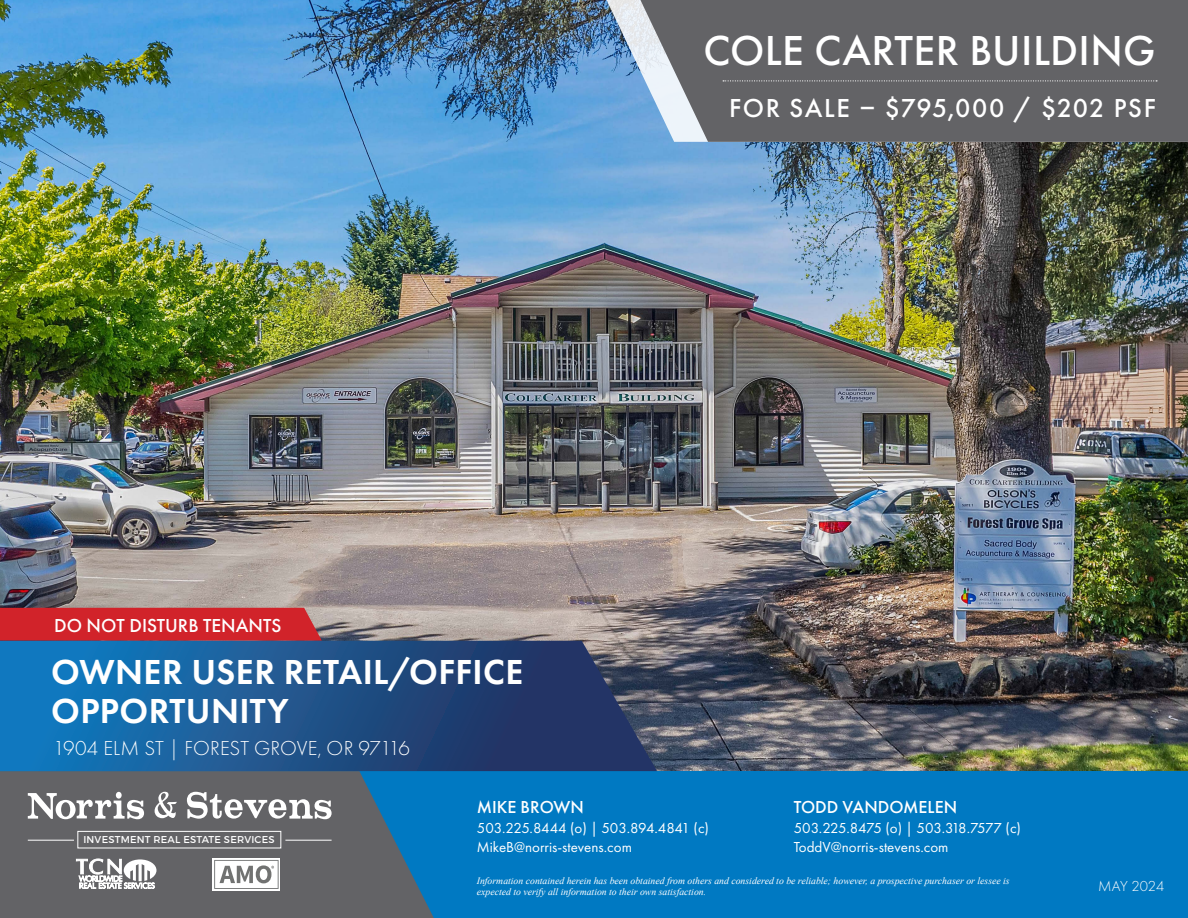
<style>
.page{position:relative;width:1188px;height:918px;background:#fff}
.page>*{position:absolute;margin:0;border:0;box-sizing:border-box;transform-origin:0 0}
.t1{font:500 43.5px "Futura PT";letter-spacing:.01em;color:#fff}
.t2{font:600 36px/39px "Futura PT";letter-spacing:.01em;color:#fff}
.t3{font:500 27px "Futura PT";letter-spacing:.06em;color:#fff}
.t4{font:300 21px "Futura PT";color:#fff}
.t5{font:500 19.5px "Futura PT";color:#fff}
.Subheaders{font:500 18px "Futura PT";color:#fff}
.Body{font:15px "Futura PT";color:#fff}
.Body-2{font:15px "Futura PT";letter-spacing:-.03em;color:#fff}
.t6{font:300 15px "Futura PT";color:#fff}
.t7{font:9.9px "Montserrat";letter-spacing:.02em;color:#fff}
.t8{font:italic 9.75px/11.7px "Times New Roman";color:#fff}
</style>
<div class="page">
<img style="left:0;top:0;width:1188px;height:771px">
<div style="left:0;top:771px;width:1188px;height:147px;background:#0079c2"></div>
<svg style="left:0;top:771px;width:434px;height:147px;background:#586570"></svg>
<svg style="left:28px;top:792px;width:116px;height:27px;background:#9c9c9e"></svg>
<svg style="left:187px;top:792px;width:145px;height:27px;background:#9c9c9e"></svg>
<svg style="left:155px;top:792px;width:22px;height:26px"></svg>
<div style="left:78px;top:831px;width:203px;height:17px;border:1px solid #fff"></div>
<hr style="left:28px;top:840px;width:46px;height:1px;background:#fff">
<hr style="left:285px;top:840px;width:47px;height:1px;background:#fff">
<svg style="left:76px;top:859px;width:80px;height:30px;background:#b6b6b8"></svg>
<div style="left:212px;top:858px;width:68px;height:33px;background:#fff"></div>
<svg style="left:214px;top:860px;width:65px;height:29px"></svg>
<img style="left:589px;top:0;width:51px;height:142px">
<svg style="left:640px;top:0;width:548px;height:142px;background:#696b6e"></svg>
<svg style="left:723px;top:80px;width:434px;height:1px"></svg>
<div style="left:0;top:608px;width:322px;height:33px;background:#d1232a"></div>
<svg style="left:0;top:641px;width:657px;height:130px;background:#20548b"></svg>
<p class="t1" style="left:703px;top:24px;width:454px">COLE CARTER BUILDING</p>
<p class="t3" style="left:729px;top:91px;width:428px">FOR SALE – $795,000 / $202 PSF</p>
<p class="t5" style="left:54px;top:613px;width:229px">DO NOT DISTURB TENANTS</p>
<p class="t2" style="left:51px;top:652px;width:474px">OWNER USER RETAIL/OFFICE<br>OPPORTUNITY</p>
<p class="t4" style="left:53px;top:736px;width:358px">1904 ELM ST | FOREST GROVE, OR 97116</p>
<p class="t7" style="left:83px;top:834px;width:193px">INVESTMENT REAL ESTATE SERVICES</p>
<p class="Subheaders" style="left:794px;top:797px;width:165px">TODD VANDOMELEN</p>
<p class="Body-2" style="left:794px;top:819px;width:229px">503.225.8475 (o) | 503.318.7577 (c)</p>
<p class="Body" style="left:794px;top:839px;width:156px">ToddV@norris-stevens.com</p>
<p class="t8" style="left:477px;top:874px;width:534px">Information contained herein has been obtained from others and considered to be reliable; however, a prospective purchaser or lessee is expected to verify all information to their own satisfaction.</p>
<p class="t6" style="left:1098px;top:877px;width:68px">MAY 2024</p>
<p class="Subheaders" style="left:477px;top:797px;width:109px">MIKE BROWN</p>
<p class="Body" style="left:477px;top:819px;width:234px">503.225.8444 (o) | 503.894.4841 (c)</p>
<p class="Body" style="left:477px;top:839px;width:157px">MikeB@norris-stevens.com</p>
</div>
